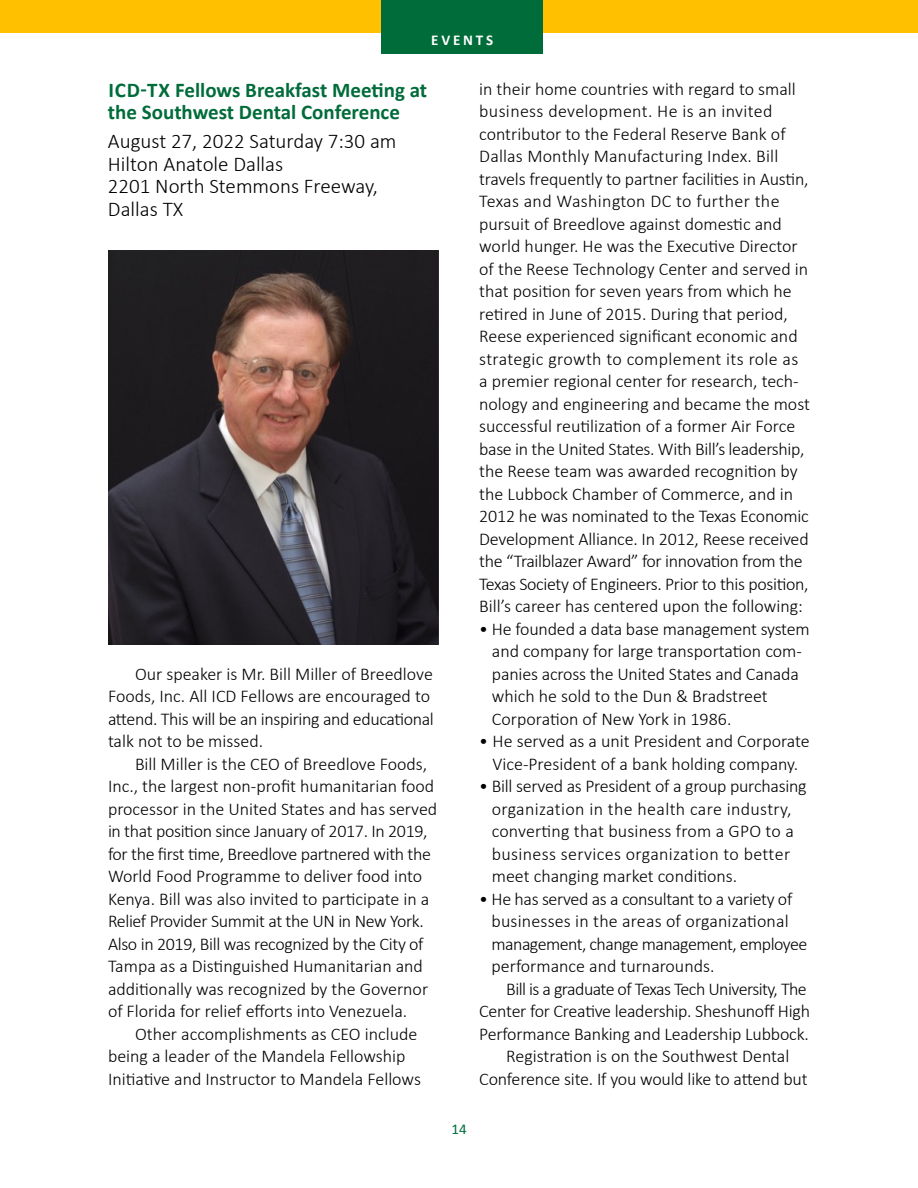
<style>
.page{position:relative;width:918px;height:1188px;background:#fff}
.page>*{position:absolute;margin:0;border:0;box-sizing:border-box;transform-origin:0 0}
.t1{font:300 21px/22.5px "Calibri";color:#000}
.t2{font:700 21px/22.5px "Calibri";color:#006c3a}
.t3{font:300 18px/22.5px "Calibri";color:#000}
.t4{font:300 18px/22.5px "Calibri";letter-spacing:-.02em;color:#000}
.t5{font:300 18px "Calibri";letter-spacing:-.03em;color:#000}
.t6{font:700 15px "Calibri";letter-spacing:.19em;color:#fff}
.t7{font:15px "Calibri";color:#006c3a}
</style>
<div class="page">
<div style="left:0;top:0;width:918px;height:32px;background:#ffc000"></div>
<div style="left:381px;top:0;width:162px;height:54px;background:#006c3a"></div>
<img style="left:108px;top:251px;width:331px;height:393px">
<p class="t6" style="left:431px;top:29px;width:64px">EVENTS</p>
<p class="t2" style="left:108px;top:78px;width:321px">ICD-TX Fellows Breakfast Meeting at the Southwest Dental Conference</p>
<p class="t1" style="left:108px;top:130px;width:290px">August 27, 2022 Saturday 7:30 am<br>Hilton Anatole Dallas<br>2201 North Stemmons Freeway,<br>Dallas TX</p>
<p class="t3" style="left:108px;top:662px;width:327px;text-indent:27px">Our speaker is Mr. Bill Miller of Breedlove Foods, Inc. All ICD Fellows are encouraged to attend. This will be an inspiring and educational talk not to be missed.</p>
<p class="t3" style="left:108px;top:752px;width:331px;text-indent:27px">Bill Miller is the CEO of Breedlove Foods, Inc., the largest non-profit humanitarian food processor in the United States and has served in that position since January of 2017. In 2019, for the first time, Breedlove partnered with the World Food Programme to deliver food into Kenya. Bill was also invited to participate in a Relief Provider Summit at the UN in New York.<br>Also in 2019, Bill was recognized by the City of Tampa as a Distinguished Humanitarian and additionally was recognized by the Governor of Florida for relief efforts into Venezuela.</p>
<p class="t3" style="left:108px;top:1022px;width:314px;text-indent:27px">Other accomplishments as CEO include being a leader of the Mandela Fellowship<br>Initiative and Instructor to Mandela Fellows</p>
<p class="t3" style="left:479px;top:77px;width:332px">in their home countries with regard to small business development. He is an invited contributor to the Federal Reserve Bank of Dallas Monthly Manufacturing Index. Bill travels frequently to partner facilities in Austin, Texas and Washington DC to further the pursuit of Breedlove against domestic and world hunger. He was the Executive Director of the Reese Technology Center and served in that position for seven years from which he retired in June of 2015. During that period, Reese experienced significant economic and strategic growth to complement its role as a premier regional center for research, tech&shy;nology and engineering and became the most successful reutilization of a former Air Force base in the United States. With Bill’s leadership, the Reese team was awarded recognition by the Lubbock Chamber of Commerce, and in 2012 he was nominated to the Texas Economic Development Alliance. In 2012, Reese received the “Trailblazer Award” for innovation from the Texas Society of Engineers. Prior to this position, Bill’s career has centered upon the following:</p>
<p class="t3" style="left:492px;top:617px;width:319px;text-indent:-13px">• He founded a data base management system and company for large transportation com&shy;panies across the United States and Canada which he sold to the Dun &amp; Bradstreet Corporation of New York in 1986.</p>
<p class="t3" style="left:479px;top:730px;width:332px;text-align:center">• He served as a unit President and Corporate<br>Vice-President of a bank holding company.</p>
<p class="t3" style="left:492px;top:775px;width:316px;text-indent:-13px">• Bill served as President of a group purchasing organization in the health care industry, converting that business from a GPO to a business services organization to better meet changing market conditions.</p>
<p class="t4" style="left:492px;top:887px;width:317px;text-indent:-12px">• He has served as a consultant to a variety of businesses in the areas of organizational management, change management, employee performance and turnarounds.</p>
<p class="t5" style="left:506px;top:977px;width:302px">Bill is a graduate of Texas Tech University, The</p>
<p class="t3" style="left:479px;top:1000px;width:332px">Center for Creative leadership. Sheshunoff High</p>
<p class="t3" style="left:479px;top:1022px;width:331px">Performance Banking and Leadership Lubbock.</p>
<p class="t3" style="left:506px;top:1045px;width:285px">Registration is on the Southwest Dental</p>
<p class="t3" style="left:479px;top:1067px;width:330px">Conference site. If you would like to attend but</p>
<p class="t7" style="left:451px;top:1119px;width:17px">14</p>
</div>
